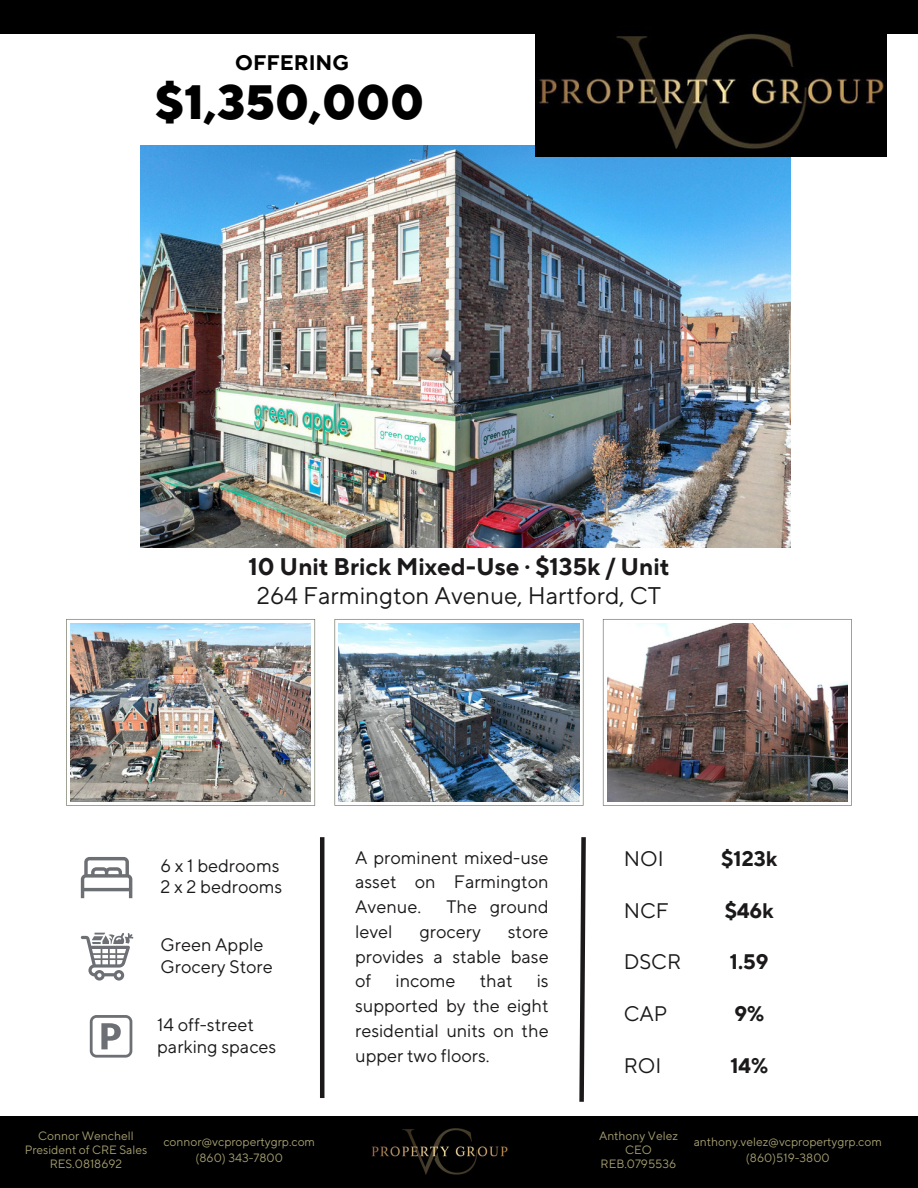
<style>
.page{position:relative;width:918px;height:1188px;background:#fff}
.page>*{position:absolute;margin:0;border:0;box-sizing:border-box;transform-origin:0 0}
.t1{font:800 48px "TT Norms Pro";color:#000}
.t2{font:24px/28.2px "TT Norms Pro";color:#1b1919;text-align:center}
.t3{font:700 21px "TT Norms Pro";color:#1b1919}
.t4{font:21px "TT Norms Pro";color:#1b1919}
.t5{font:700 21px "TT Norms Pro";color:#000}
.t6{font:18px/24.8px "TT Norms Pro";color:#1b1919}
.t7{font:12px "TT Norms Pro";color:#a69f71}
.s1{font-weight:700}
.s2{font-family:"Liberation Serif";font-weight:700}
</style>
<div class="page">
<div style="left:0;top:0;width:918px;height:34px;background:#000"></div>
<div style="left:0;top:1116px;width:918px;height:72px;background:#000"></div>
<svg style="left:81px;top:857px;width:51px;height:41px"></svg>
<hr style="left:320px;top:837px;width:4px;height:261px;background:#1b1919">
<svg style="left:66px;top:619px;width:249px;height:187px"></svg>
<img style="left:70px;top:623px;width:241px;height:179px">
<svg style="left:335px;top:619px;width:248px;height:187px"></svg>
<img style="left:339px;top:623px;width:240px;height:179px">
<svg style="left:603px;top:619px;width:249px;height:187px"></svg>
<img style="left:607px;top:623px;width:241px;height:179px">
<svg style="left:579px;top:837px;width:7px;height:265px"></svg>
<img style="left:372px;top:1128px;width:136px;height:47px">
<img style="left:140px;top:146px;width:651px;height:402px">
<img style="left:535px;top:33px;width:351px;height:124px">
<svg style="left:90px;top:1015px;width:42px;height:43px"></svg>
<svg style="left:81px;top:933px;width:52px;height:48px"></svg>
<h2 class="t5" style="left:235px;top:50px;width:115px">OFFERING</h2>
<p class="t1" style="left:155px;top:73px;width:271px">$1,350,000</p>
<p class="t2" style="left:248px;top:554px;width:423px"><span class="s1">10 Unit Brick Mixed-Use</span> <span class="s2">∙</span> <span class="s1">$135k / Unit<br></span>264 Farmington Avenue, Hartford, CT</p>
<p class="t6" style="left:161px;top:855px;width:123px;line-height:21.3px">6 x 1 bedrooms<br>2 x 2 bedrooms</p>
<p class="t6" style="left:161px;top:935px;width:114px;line-height:21.3px">Green Apple<br>Grocery Store</p>
<p class="t6" style="left:157px;top:1015px;width:121px;line-height:21.3px">14 off-street parking spaces</p>
<p class="t7" style="left:38px;top:1129px;width:97px">Connor Wenchell</p>
<p class="t7" style="left:25px;top:1143px;width:124px">President of CRE Sales</p>
<h6 class="t7" style="left:50px;top:1157px;width:74px">RES.0818692</h6>
<p class="t7" style="left:163px;top:1135px;width:153px">connor@vcpropertygrp.com</p>
<p class="t7" style="left:196px;top:1151px;width:89px">(860) 343-7800</p>
<p class="t6" style="left:355px;top:846px;width:195px;text-align:justify">A prominent mixed-use asset on Farmington Avenue.</p>
<p class="t6" style="left:447px;top:895px;width:104px">The ground</p>
<p class="t6" style="left:355px;top:920px;width:39px">level</p>
<p class="t6" style="left:420px;top:920px;width:63px">grocery</p>
<p class="t6" style="left:355px;top:920px;width:195px;text-align:justify;text-indent:153px">store provides a stable base of</p>
<p class="t6" style="left:396px;top:970px;width:61px">income</p>
<p class="t6" style="left:480px;top:970px;width:34px">that</p>
<p class="t6" style="left:355px;top:970px;width:195px;text-align:justify;text-indent:182px">is supported by the eight residential units on the upper two floors.</p>
<h4 class="t4" style="left:624px;top:846px;width:41px">NOI</h4>
<h4 class="t4" style="left:624px;top:898px;width:47px">NCF</h4>
<h4 class="t4" style="left:624px;top:949px;width:59px">DSCR</h4>
<h4 class="t4" style="left:624px;top:1001px;width:45px">CAP</h4>
<h4 class="t4" style="left:624px;top:1053px;width:39px">ROI</h4>
<h5 class="t3" style="left:721px;top:846px;width:58px">$123k</h5>
<h5 class="t3" style="left:725px;top:898px;width:50px">$46k</h5>
<h5 class="t3" style="left:730px;top:949px;width:40px">1.59</h5>
<h5 class="t3" style="left:734px;top:1001px;width:31px">9%</h5>
<h5 class="t3" style="left:730px;top:1053px;width:39px">14%</h5>
<h6 class="t7" style="left:599px;top:1129px;width:80px">Anthony Velez</h6>
<h6 class="t7" style="left:625px;top:1143px;width:28px">CEO</h6>
<p class="t7" style="left:601px;top:1157px;width:77px">REB.0795536</p>
<h6 class="t7" style="left:694px;top:1135px;width:190px">anthony.velez@vcpropertygrp.com</h6>
<p class="t7" style="left:746px;top:1151px;width:85px">(860)519-3800</p>
</div>
